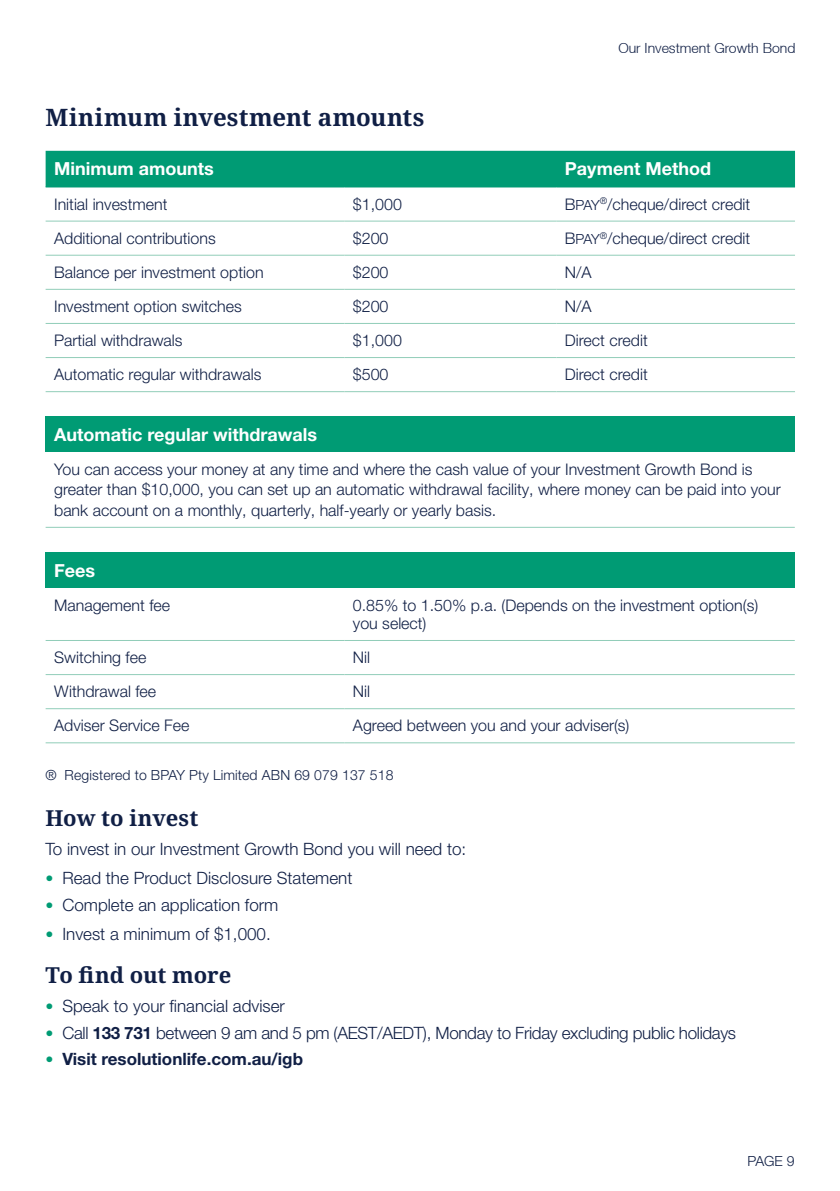
<style>
.page{position:relative;width:840px;height:1191px;background:#fff}
.page>*{position:absolute;margin:0;border:0;box-sizing:border-box;transform-origin:0 0}
.t1{font:700 24px "Noto Serif";letter-spacing:.005em;color:#101f45}
.t2{font:700 22px "Noto Serif";letter-spacing:-.005em;color:#101f45}
.t3{font:700 18px "Helvetica Neue LT Pro";color:#fff}
.t4{font:300 17px "Helvetica Neue LT Pro";color:#101f45}
.t5{font:300 17px "Helvetica Neue LT Pro";letter-spacing:-.02em;color:#101f45}
.t6{font:700 17px "Helvetica Neue LT Pro";color:#101f45}
.t7{font:300 16px/20.4px "Helvetica Neue LT Pro";color:#101f45}
.t8{font:300 14px "Helvetica Neue LT Pro";letter-spacing:.01em;color:#101f45}
.t9{font:300 14px "Helvetica Neue LT";color:#101f45}
.s1{font-size:14px}
.s2{font-size:16px;color:#009b74}
.s3{font-weight:700}
</style>
<div class="page">
<div style="left:46px;top:151px;width:748px;height:35px;background:#009b74"></div>
<hr style="left:46px;top:186px;width:298px;height:1px;background:#009b74">
<hr style="left:344px;top:186px;width:212px;height:1px;background:#009b74">
<hr style="left:556px;top:186px;width:238px;height:1px;background:#009b74">
<hr style="left:46px;top:221px;width:298px;height:1px;background:#91cdb9">
<hr style="left:344px;top:221px;width:212px;height:1px;background:#91cdb9">
<hr style="left:556px;top:221px;width:238px;height:1px;background:#91cdb9">
<hr style="left:46px;top:255px;width:298px;height:1px;background:#91cdb9">
<hr style="left:344px;top:255px;width:212px;height:1px;background:#91cdb9">
<hr style="left:556px;top:255px;width:238px;height:1px;background:#91cdb9">
<hr style="left:46px;top:289px;width:298px;height:1px;background:#91cdb9">
<hr style="left:344px;top:289px;width:212px;height:1px;background:#91cdb9">
<hr style="left:556px;top:289px;width:238px;height:1px;background:#91cdb9">
<hr style="left:46px;top:323px;width:298px;height:1px;background:#91cdb9">
<hr style="left:344px;top:323px;width:212px;height:1px;background:#91cdb9">
<hr style="left:556px;top:323px;width:238px;height:1px;background:#91cdb9">
<hr style="left:46px;top:357px;width:298px;height:1px;background:#91cdb9">
<hr style="left:344px;top:357px;width:212px;height:1px;background:#91cdb9">
<hr style="left:556px;top:357px;width:238px;height:1px;background:#91cdb9">
<hr style="left:46px;top:391px;width:298px;height:1px;background:#91cdb9">
<hr style="left:344px;top:391px;width:212px;height:1px;background:#91cdb9">
<hr style="left:556px;top:391px;width:238px;height:1px;background:#91cdb9">
<div style="left:46px;top:417px;width:748px;height:35px;background:#009b74"></div>
<hr style="left:46px;top:527px;width:748px;height:1px;background:#91cdb9">
<div style="left:46px;top:552px;width:748px;height:36px;background:#009b74"></div>
<hr style="left:46px;top:640px;width:298px;height:1px;background:#91cdb9">
<hr style="left:344px;top:640px;width:450px;height:1px;background:#91cdb9">
<hr style="left:46px;top:674px;width:298px;height:1px;background:#91cdb9">
<hr style="left:344px;top:674px;width:450px;height:1px;background:#91cdb9">
<hr style="left:46px;top:708px;width:298px;height:1px;background:#91cdb9">
<hr style="left:344px;top:708px;width:450px;height:1px;background:#91cdb9">
<hr style="left:46px;top:742px;width:298px;height:1px;background:#91cdb9">
<hr style="left:344px;top:742px;width:450px;height:1px;background:#91cdb9">
<p class="t9" style="left:618px;top:39px;width:178px">Our Investment Growth Bond</p>
<h1 class="t1" style="left:46px;top:101px;width:380px">Minimum investment amounts</h1>
<p class="t3" style="left:54px;top:157px;width:161px">Minimum amounts</p>
<p class="t3" style="left:564px;top:157px;width:147px">Payment Method</p>
<p class="t7" style="left:54px;top:193px;width:115px">Initial investment</p>
<p class="t7" style="left:353px;top:193px;width:50px">$1,000</p>
<p class="t7" style="left:564px;top:193px;width:187px">B<span class="s1">PAY</span><sup>®</sup>/cheque/direct credit</p>
<p class="t7" style="left:54px;top:228px;width:163px">Additional contributions</p>
<p class="t7" style="left:353px;top:228px;width:37px">$200</p>
<p class="t7" style="left:564px;top:228px;width:187px">B<span class="s1">PAY</span><sup>®</sup>/cheque/direct credit</p>
<p class="t7" style="left:54px;top:262px;width:211px">Balance per investment option</p>
<p class="t7" style="left:353px;top:262px;width:37px">$200</p>
<p class="t7" style="left:564px;top:262px;width:28px">N/A</p>
<p class="t7" style="left:54px;top:296px;width:189px">Investment option switches</p>
<p class="t7" style="left:353px;top:296px;width:37px">$200</p>
<p class="t7" style="left:564px;top:296px;width:28px">N/A</p>
<p class="t7" style="left:54px;top:330px;width:130px">Partial withdrawals</p>
<p class="t7" style="left:353px;top:330px;width:50px">$1,000</p>
<p class="t7" style="left:564px;top:330px;width:84px">Direct credit</p>
<p class="t7" style="left:54px;top:364px;width:209px">Automatic regular withdrawals</p>
<p class="t7" style="left:353px;top:364px;width:37px">$500</p>
<p class="t7" style="left:564px;top:364px;width:84px">Direct credit</p>
<p class="t3" style="left:54px;top:423px;width:264px">Automatic regular withdrawals</p>
<p class="t7" style="left:54px;top:459px;width:727px">You can access your money at any time and where the cash value of your Investment Growth Bond is greater than $10,000, you can set up an automatic withdrawal facility, where money can be paid into your bank account on a monthly, quarterly, half-yearly or yearly basis.</p>
<p class="t3" style="left:54px;top:559px;width:43px">Fees</p>
<p class="t7" style="left:54px;top:594px;width:117px">Management fee</p>
<p class="t7" style="left:353px;top:595px;width:406px;line-height:18.4px">0.85% to 1.50% p.a. (Depends on the investment option(s) you select)</p>
<p class="t7" style="left:54px;top:647px;width:94px">Switching fee</p>
<p class="t7" style="left:353px;top:647px;width:19px">Nil</p>
<p class="t7" style="left:54px;top:681px;width:104px">Withdrawal fee</p>
<p class="t7" style="left:353px;top:681px;width:19px">Nil</p>
<p class="t7" style="left:54px;top:715px;width:137px">Adviser Service Fee</p>
<p class="t7" style="left:353px;top:715px;width:278px">Agreed between you and your adviser(s)</p>
<p class="t8" style="left:46px;top:766px;width:349px">® Registered to BPAY Pty Limited ABN 69 079 137 518</p>
<h2 class="t2" style="left:45px;top:803px;width:154px">How to invest</h2>
<p class="t4" style="left:45px;top:839px;width:422px">To invest in our Investment Growth Bond you will need to:</p>
<p class="t4" style="left:45px;top:868px;width:308px"><span class="s2">•</span> Read the Product Disclosure Statement</p>
<p class="t4" style="left:45px;top:894px;width:234px"><span class="s2">•</span> Complete an application form</p>
<p class="t4" style="left:45px;top:923px;width:227px"><span class="s2">•</span> Invest a minimum of $1,000.</p>
<h2 class="t2" style="left:45px;top:960px;width:187px">To find out more</h2>
<p class="t4" style="left:45px;top:996px;width:241px"><span class="s2">•</span> Speak to your financial adviser</p>
<p class="t5" style="left:45px;top:1022px;width:691px"><span class="s2">•</span> Call <span class="s3">133 731</span> between 9 am and 5 pm (AEST/AEDT), Monday to Friday excluding public holidays</p>
<p class="t6" style="left:45px;top:1048px;width:259px"><span class="s2">•</span> Visit resolutionlife.com.au/igb</p>
<p class="t8" style="left:747px;top:1152px;width:48px">PAGE 9</p>
</div>
